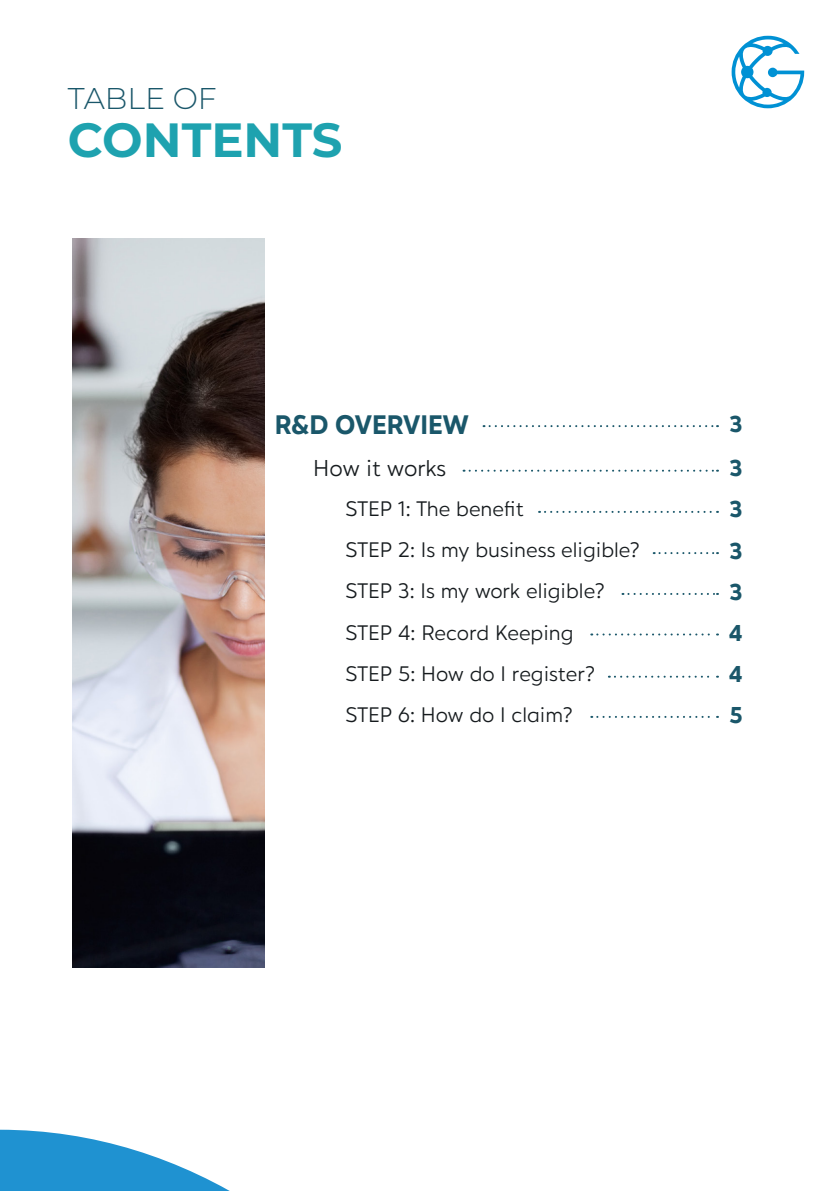
<style>
.page{position:relative;width:840px;height:1191px;background:#fff}
.page>*{position:absolute;margin:0;border:0;box-sizing:border-box;transform-origin:0 0}
.t1{font:700 48px "Montserrat";color:#1ea2af}
.t2{font:300 30px "Montserrat";color:#1a576a}
.t3{font:700 28px "Hartwell Alt";color:#1a576a}
.t4{font:24px "Hartwell Alt";letter-spacing:-.005em;color:#161b1e}
.t5{font:700 24px "Hartwell Alt";color:#1a576a}
.t6{font:22px "Hartwell Alt";color:#161b1e}
</style>
<div class="page">
<svg style="left:731px;top:36px;width:72px;height:72px"></svg>
<img style="left:72px;top:238px;width:193px;height:730px">
<svg style="left:483px;top:425px;width:234px;height:2px"></svg>
<svg style="left:463px;top:470px;width:254px;height:2px"></svg>
<svg style="left:538px;top:511px;width:179px;height:2px"></svg>
<svg style="left:653px;top:552px;width:64px;height:2px"></svg>
<svg style="left:622px;top:593px;width:95px;height:2px"></svg>
<svg style="left:591px;top:633px;width:126px;height:2px"></svg>
<svg style="left:608px;top:675px;width:109px;height:2px"></svg>
<svg style="left:591px;top:716px;width:126px;height:2px"></svg>
<svg style="left:0;top:1129px;width:230px;height:62px"></svg>
<p class="t2" style="left:68px;top:78px;width:150px">TABLE OF</p>
<p class="t1" style="left:68px;top:105px;width:276px">CONTENTS</p>
<p class="t3" style="left:274px;top:409px;width:195px">R&amp;D OVERVIEW</p>
<p class="t4" style="left:313px;top:454px;width:134px">How it works</p>
<p class="t5" style="left:729px;top:454px;width:14px">3</p>
<p class="t5" style="left:729px;top:495px;width:14px">3</p>
<p class="t5" style="left:729px;top:536px;width:14px">3</p>
<p class="t5" style="left:729px;top:578px;width:14px">3</p>
<p class="t5" style="left:728px;top:619px;width:15px">4</p>
<p class="t5" style="left:728px;top:660px;width:15px">4</p>
<p class="t5" style="left:729px;top:701px;width:14px">5</p>
<p class="t5" style="left:729px;top:410px;width:14px">3</p>
<p class="t6" style="left:345px;top:496px;width:180px">STEP 1: The benefit</p>
<p class="t6" style="left:345px;top:537px;width:296px">STEP 2: Is my business eligible?</p>
<p class="t6" style="left:345px;top:578px;width:261px">STEP 3: Is my work eligible?</p>
<p class="t6" style="left:345px;top:619px;width:230px">STEP 4: Record Keeping</p>
<p class="t6" style="left:345px;top:660px;width:251px">STEP 5: How do I register?</p>
<p class="t6" style="left:345px;top:702px;width:229px">STEP 6: How do I claim?</p>
</div>
